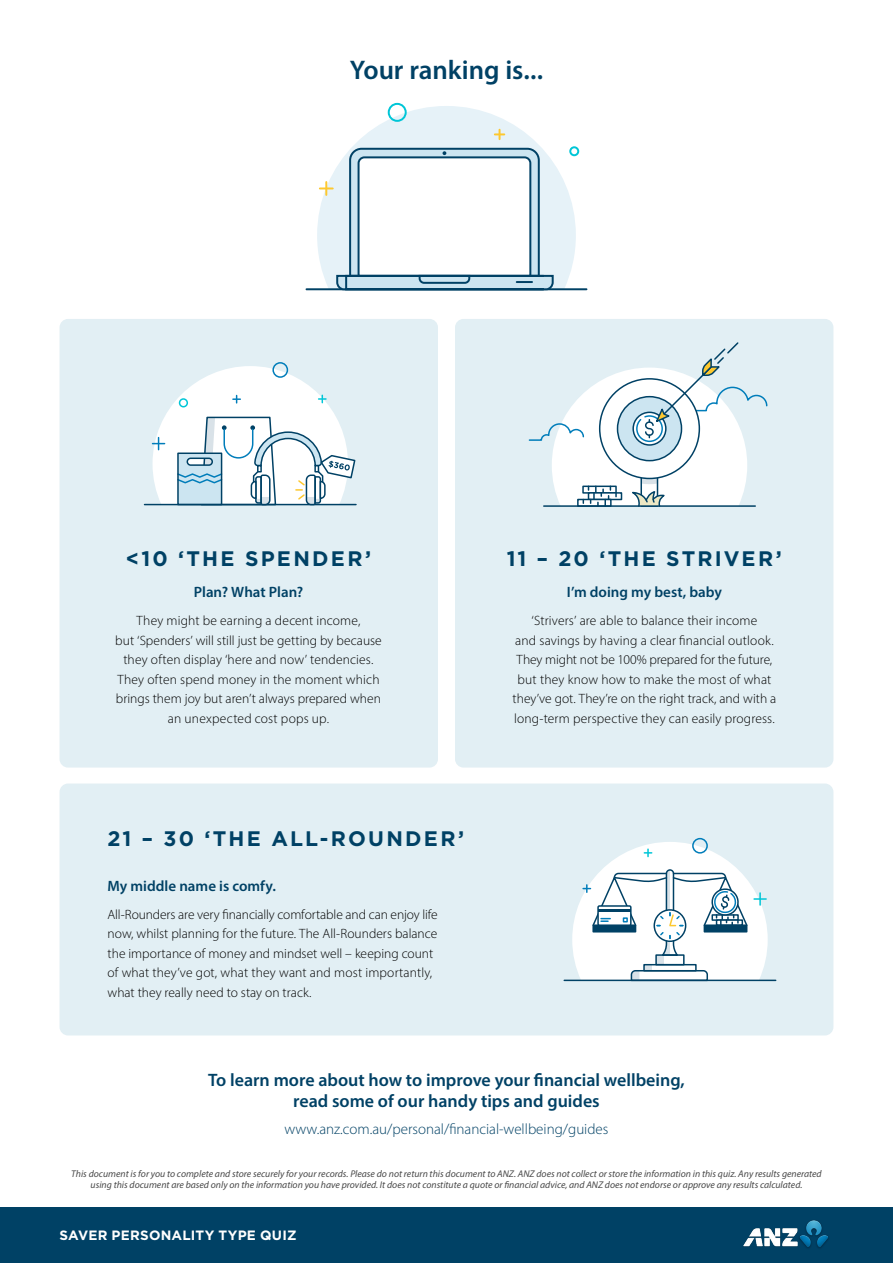
<style>
.page{position:relative;width:893px;height:1263px;background:#fff}
.page>*{position:absolute;margin:0;border:0;box-sizing:border-box;transform-origin:0 0}
.t1{font:600 27px "Myriad Pro";letter-spacing:-.005em;color:#004165}
.t2{font:700 21px "Gotham";letter-spacing:.105em;color:#004165}
.t3{font:600 18px/21.6px "Myriad Pro";color:#004165;text-align:center}
.t4{font:600 15px "Myriad Pro";color:#004165}
.t5{font:300 15px "Myriad Pro";color:#004165}
.t6{font:300 13.5px/19.5px "Myriad Pro";letter-spacing:.005em;color:#000;text-align:center}
.t7{font:700 13.5px "Gotham";letter-spacing:.015em;color:#fff}
.t8{font:italic 9.75px/11.7px "Myriad Pro";color:#494949;text-align:center}
</style>
<div class="page">
<div style="left:60px;top:319px;width:378px;height:448px;background:#e2eff4;border-radius:9px"></div>
<div style="left:60px;top:783px;width:773px;height:252px;background:#e2eff4;border-radius:9px"></div>
<div style="left:455px;top:319px;width:378px;height:448px;background:#e2eff4;border-radius:9px"></div>
<hr style="left:564px;top:979px;width:212px;height:2px;background:#004165">
<div style="left:692px;top:838px;width:16px;height:16px;border:2px solid #007dba;border-radius:50%"></div>
<svg style="left:572px;top:842px;width:196px;height:138px"></svg>
<svg style="left:529px;top:342px;width:238px;height:165px"></svg>
<hr style="left:145px;top:504px;width:211px;height:1px;background:#004165">
<div style="left:272px;top:362px;width:16px;height:16px;border:2px solid #007dba;border-radius:50%"></div>
<svg style="left:153px;top:366px;width:203px;height:138px"></svg>
<svg style="left:317px;top:106px;width:259px;height:182px;fill:#e6f2f8"></svg>
<hr style="left:306px;top:288px;width:280px;height:2px;background:#004165">
<div style="left:388px;top:103px;width:19px;height:19px;border:2px solid #00c6d7;border-radius:50%"></div>
<svg style="left:495px;top:130px;width:9px;height:9px"></svg>
<div style="left:569px;top:146px;width:10px;height:10px;border:2px solid #00c6d7;border-radius:50%"></div>
<svg style="left:320px;top:147px;width:235px;height:142px"></svg>
<div style="left:0;top:1208px;width:893px;height:55px;background:#004165"></div>
<img style="left:726px;top:1207px;width:118px;height:41px">
<h1 class="t1" style="left:350px;top:52px;width:195px">Your ranking is...</h1>
<h2 class="t2" style="left:126px;top:546px;width:247px">&lt;10 ‘THE SPENDER’</h2>
<p class="t4" style="left:194px;top:582px;width:111px">Plan? What Plan?</p>
<p class="t6" style="left:115px;top:611px;width:268px">They might be earning a decent income,<br>but ‘Spenders’ will still just be getting by because they often display ‘here and now’ tendencies.<br>They often spend money in the moment which brings them joy but aren’t always prepared when an unexpected cost pops up.</p>
<h2 class="t2" style="left:108px;top:826px;width:358px">21 – 30 ‘THE ALL-ROUNDER’</h2>
<p class="t4" style="left:108px;top:876px;width:170px">My middle name is comfy.</p>
<p class="t6" style="left:108px;top:904px;width:332px;text-align:left">All-Rounders are very financially comfortable and can enjoy life now, whilst planning for the future. The All-Rounders balance the importance of money and mindset well – keeping count of what they’ve got, what they want and most importantly, what they really need to stay on track.</p>
<h2 class="t2" style="left:507px;top:546px;width:277px">11 – 20 ‘THE STRIVER’</h2>
<p class="t4" style="left:567px;top:582px;width:157px">I’m doing my best, baby</p>
<p class="t6" style="left:512px;top:611px;width:265px">‘Strivers’ are able to balance their income<br>and savings by having a clear financial outlook.<br>They might not be 100% prepared for the future, but they know how to make the most of what they’ve got. They’re on the right track, and with a long-term perspective they can easily progress.</p>
<h3 class="t3" style="left:208px;top:1068px;width:478px">To learn more about how to improve your financial wellbeing, read some of our handy tips and guides</h3>
<p class="t5" style="left:285px;top:1120px;width:325px">www.anz.com.au/personal/financial-wellbeing/guides</p>
<p class="t8" style="left:71px;top:1167px;width:752px">This document is for you to complete and store securely for your records. Please do not return this document to ANZ. ANZ does not collect or store the information in this quiz. Any results generated using this document are based only on the information you have provided. It does not constitute a quote or financial advice, and ANZ does not endorse or approve any results calculated.</p>
<p class="t7" style="left:60px;top:1228px;width:239px">SAVER PERSONALITY TYPE QUIZ</p>
</div>
